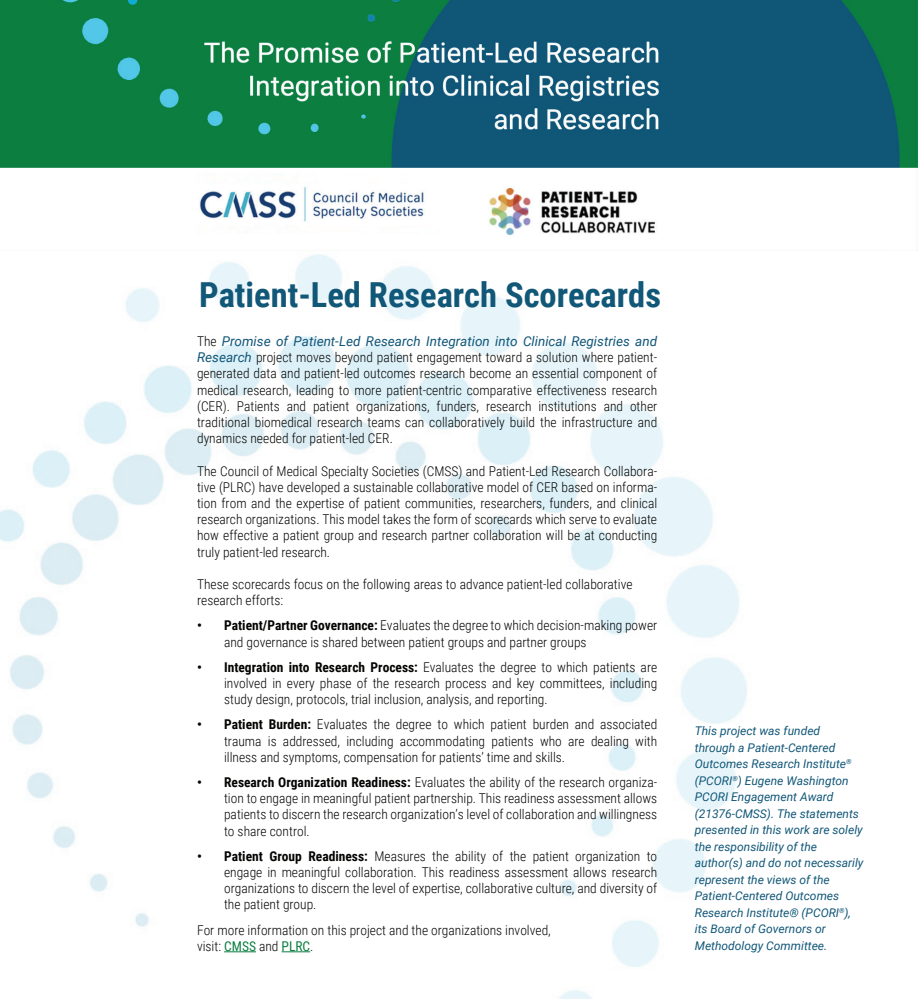
<style>
.page{position:relative;width:918px;height:999px;background:#fff}
.page>*{position:absolute;margin:0;border:0;box-sizing:border-box;transform-origin:0 0}
.t1{font:700 34.5px "Roboto Condensed";color:#115778}
.t2{font:300 13.5px/16.2px "Roboto Condensed";color:#040503;text-align:justify}
.t3{font:italic 13.5px "Roboto";color:#105678}
.t4{font:italic 12px/16.5px "Roboto";color:#115778}
.s1{font-family:"Roboto Condensed";font-weight:300;font-style:normal;color:#040503}
.s2{font-family:"Roboto";font-weight:400;font-style:italic;color:#105678}
.s3{font-weight:700}
.s4{font-weight:400;color:#0b7f40}
</style>
<div class="page">
<img style="left:0;top:254px;width:747px;height:745px">
<img style="left:0;top:0;width:918px;height:251px">
<hr style="left:224px;top:951px;width:32px;height:1px;background:#0b7f40">
<svg style="left:282px;top:951px;width:28px;height:1px"></svg>
<h1 class="t1" style="left:199px;top:271px;width:463px">Patient-Led Research Scorecards</h1>
<p class="t3" style="left:197px;top:332px;width:462px"><span class="s1">The</span> Promise of Patient-Led Research Integration into Clinical Registries and</p>
<p class="t2" style="left:197px;top:349px;width:462px"><span class="s2">Research</span> project moves beyond patient engagement toward a solution where patient&shy;generated data and patient-led outcomes research become an essential component of medical research, leading to more patient-centric comparative effectiveness research (CER). Patients and patient organizations, funders, research institutions and other traditional biomedical research teams can collaboratively build the infrastructure and dynamics needed for patient-led CER.</p>
<p class="t2" style="left:197px;top:462px;width:462px">The Council of Medical Specialty Societies (CMSS) and Patient-Led Research Collabora&shy;tive (PLRC) have developed a sustainable collaborative model of CER based on informa&shy;tion from and the expertise of patient communities, researchers, funders, and clinical research organizations. This model takes the form of scorecards which serve to evaluate how effective a patient group and research partner collaboration will be at conducting truly patient-led research.</p>
<p class="t2" style="left:197px;top:576px;width:437px">These scorecards focus on the following areas to advance patient-led collaborative research efforts:</p>
<p class="t2" style="left:224px;top:617px;width:435px;text-indent:-27px"><span class="s3">• Patient/Partner Governance:</span> Evaluates the degree to which decision-making power and governance is shared between patient groups and partner groups</p>
<p class="t2" style="left:224px;top:658px;width:435px;text-indent:-27px"><span class="s3">• Integration into Research Process:</span> Evaluates the degree to which patients are involved in every phase of the research process and key committees, including study design, protocols, trial inclusion, analysis, and reporting.</p>
<p class="t2" style="left:224px;top:716px;width:435px;text-indent:-27px"><span class="s3">• Patient Burden:</span> Evaluates the degree to which patient burden and associated trauma is addressed, including accommodating patients who are dealing with illness and symptoms, compensation for patients’ time and skills.</p>
<p class="t2" style="left:224px;top:774px;width:435px;text-indent:-27px"><span class="s3">• Research Organization Readiness:</span> Evaluates the ability of the research organiza&shy;tion to engage in meaningful patient partnership. This readiness assessment allows patients to discern the research organization’s level of collaboration and willingness to share control.</p>
<p class="t2" style="left:224px;top:847px;width:435px;text-indent:-27px"><span class="s3">• Patient Group Readiness:</span> Measures the ability of the patient organization to engage in meaningful collaboration. This readiness assessment allows research organizations to discern the level of expertise, collaborative culture, and diversity of the patient group.</p>
<p class="t2" style="left:197px;top:921px;width:355px">For more information on this project and the organizations involved, visit: <span class="s4">CMSS</span> and <span class="s4">PLRC</span>.</p>
<p class="t4" style="left:695px;top:722px;width:170px">This project was funded through a Patient-Centered<br>Outcomes Research Institute<sup>® </sup>(PCORI<sup>®</sup>) Eugene Washington<br>PCORI Engagement Award (21376-CMSS). The statements presented in this work are solely the responsibility of the author(s) and do not necessarily represent the views of the<br>Patient-Centered Outcomes<br>Research Institute® (PCORI<sup>®</sup>), its Board of Governors or<br>Methodology Committee.</p>
</div>
